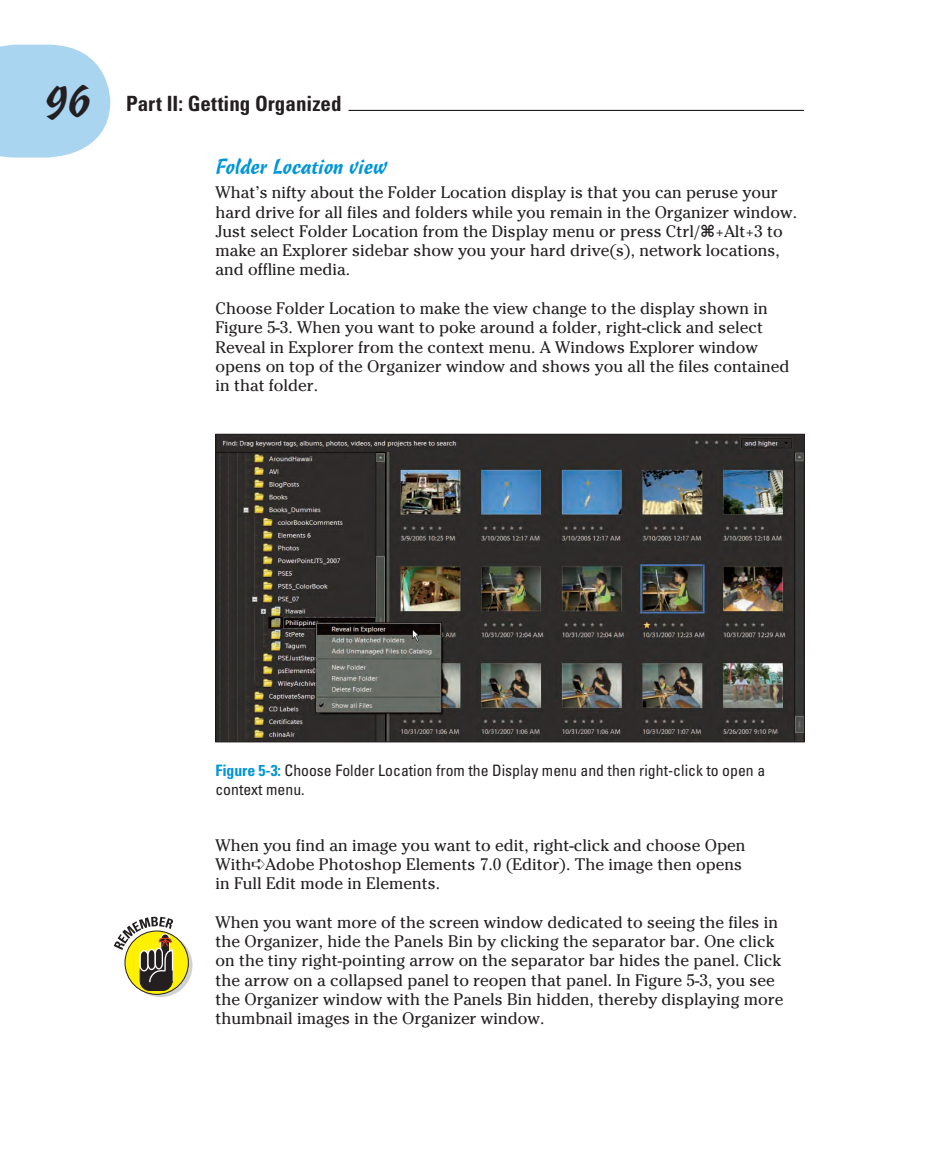
<style>
.page{position:relative;width:930px;height:1158px;background:#fff}
.page>*{position:absolute;margin:0;border:0;box-sizing:border-box;transform-origin:0 0}
.t1{font:700 condensed 21px "Univers LT Std";color:#231f20}
.t2{font:21px "I Script STD";letter-spacing:-.01em;color:#0095d9}
.t3{font:16.62px/19.2px "Cheltenham Std";color:#231f20}
.t4{font:condensed 15.75px/19.2px "Univers LT Std";color:#231f20}
.s1{font-family:"I Script STD";font-weight:400;font-stretch:normal;font-size:42px}
.s2{font-family:"Chicago Laser"}
.s3{font-weight:700;color:#0095d9}
</style>
<div class="page">
<svg style="left:0;top:45px;width:110px;height:113px;background:#b3d9f2"></svg>
<hr style="left:348px;top:110px;width:455px;height:1px;background:#231f20">
<img style="left:217px;top:436px;width:585px;height:304px">
<svg style="left:129px;top:933px;width:63px;height:64px"></svg>
<div style="left:125px;top:931px;width:63px;height:63px;background:#fff101;border-radius:50%"></div>
<div style="left:140px;top:960px;width:32px;height:30px;background:#231f20;border-radius:10px"></div>
<div style="left:140px;top:960px;width:32px;height:31px;border:1px solid #231f20;border-radius:10px"></div>
<svg style="left:114px;top:916px;width:60px;height:67px"></svg>
<p class="t1" style="left:43px;top:95px;width:299px"><span class="s1">96</span> Par t II: Get ting Organized</p>
<p class="t2" style="left:215px;top:158px;width:173px">Folder Location view</p>
<p class="t3" style="left:215px;top:185px;width:583px">What’s nifty about the Folder Location display is that you can peruse your hard drive for all files and folders while you remain in the Organizer window.<br>Just select Folder Location from the Display menu or press Ctrl/<span class="s2">Ô</span>+Alt+3 to make an Explorer sidebar show you your hard drive(s), network locations, and offline media.</p>
<p class="t3" style="left:215px;top:300px;width:575px">Choose Folder Location to make the view change to the display shown in Figure 5-3. When you want to poke around a folder, right-click and select Reveal in Explorer from the context menu. A Windows Explorer window opens on top of the Organizer window and shows you all the files contained in that folder.</p>
<p class="t4" style="left:215px;top:761px;width:551px"><span class="s3">Figure 5-3:</span> Choose Folder Location from the Display menu and then right-click to open a context menu.</p>
<p class="t3" style="left:215px;top:837px;width:531px">When you find an image you want to edit, right-click and choose Open<br>With➪Adobe Photoshop Elements 7.0 (Editor). The image then opens in Full Edit mode in Elements.</p>
<p class="t3" style="left:215px;top:914px;width:569px">When you want more of the screen window dedicated to seeing the files in the Organizer, hide the Panels Bin by clicking the separator bar. One click on the tiny right-pointing arrow on the separator bar hides the panel. Click the arrow on a collapsed panel to reopen that panel. In Figure 5-3, you see the Organizer window with the Panels Bin hidden, thereby displaying more thumbnail images in the Organizer window.</p>
</div>
